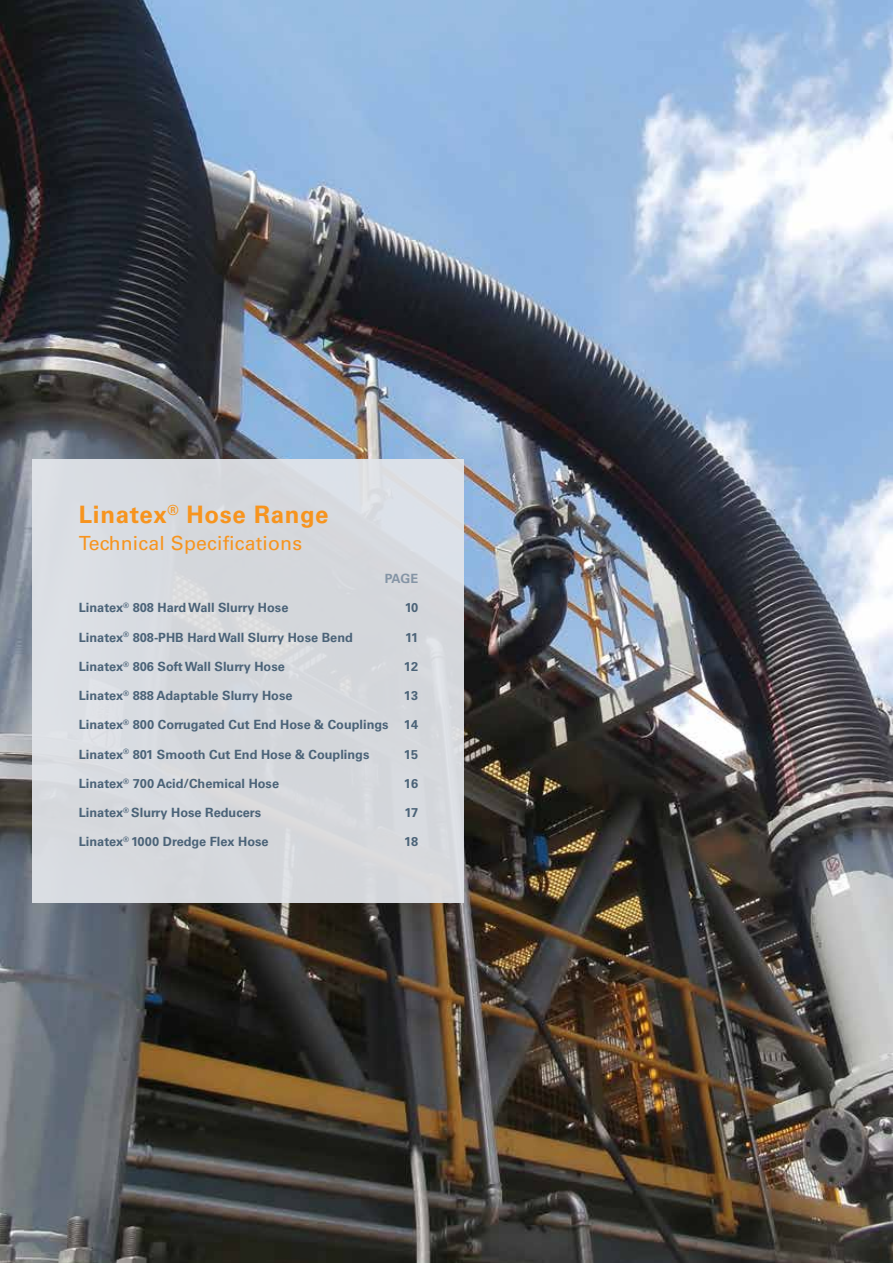
<style>
.page{position:relative;width:893px;height:1263px;background:#fff}
.page>*{position:absolute;margin:0;border:0;box-sizing:border-box;transform-origin:0 0}
.t1{font:700 24px "Univers LT Std";letter-spacing:.03em;color:#f7941e}
.t2{font:19.5px "Univers LT Std";letter-spacing:.01em;color:#f7941e}
.t3{font:700 12.75px "Univers LT Std";color:#4b6378}
.t4{font:700 12.75px "Univers LT Std";color:#8595a6}
</style>
<div class="page">
<img style="left:0;top:0;width:893px;height:1263px">
<div style="left:32px;top:459px;width:431px;height:443px;background:#d7d9dd"></div>
<h1 class="t1" style="left:79px;top:500px;width:251px">Linatex<sup>®</sup> Hose Range</h1>
<h2 class="t2" style="left:79px;top:531px;width:225px">Technical Specifications</h2>
<p class="t4" style="left:385px;top:571px;width:35px">PAGE</p>
<p class="t3" style="left:79px;top:600px;width:211px">Linatex<sup>®</sup> 808 Hard Wall Slurry Hose</p>
<p class="t3" style="left:405px;top:600px;width:15px">10</p>
<p class="t3" style="left:79px;top:629px;width:276px">Linatex<sup>®</sup> 808-PHB Hard Wall Slurry Hose Bend</p>
<p class="t3" style="left:405px;top:629px;width:14px">11</p>
<p class="t3" style="left:79px;top:659px;width:207px">Linatex<sup>®</sup> 806 Soft Wall Slurry Hose</p>
<p class="t3" style="left:404px;top:659px;width:16px">12</p>
<p class="t3" style="left:79px;top:688px;width:215px">Linatex<sup>®</sup> 888 Adaptable Slurry Hose</p>
<p class="t3" style="left:404px;top:688px;width:16px">13</p>
<p class="t3" style="left:79px;top:717px;width:341px">Linatex<sup>®</sup> 800 Corrugated Cut End Hose &amp; Couplings 14</p>
<p class="t3" style="left:79px;top:746px;width:292px">Linatex<sup>®</sup> 801 Smooth Cut End Hose &amp; Couplings</p>
<p class="t3" style="left:404px;top:746px;width:16px">15</p>
<p class="t3" style="left:79px;top:776px;width:202px">Linatex<sup>®</sup> 700 Acid/Chemical Hose</p>
<p class="t3" style="left:404px;top:776px;width:16px">16</p>
<p class="t3" style="left:79px;top:805px;width:184px">Linatex<sup>®</sup> Slurry Hose Reducers</p>
<p class="t3" style="left:404px;top:805px;width:15px">17</p>
<p class="t3" style="left:79px;top:834px;width:191px">Linatex<sup>®</sup> 1000 Dredge Flex Hose</p>
<p class="t3" style="left:404px;top:834px;width:15px">18</p>
</div>
